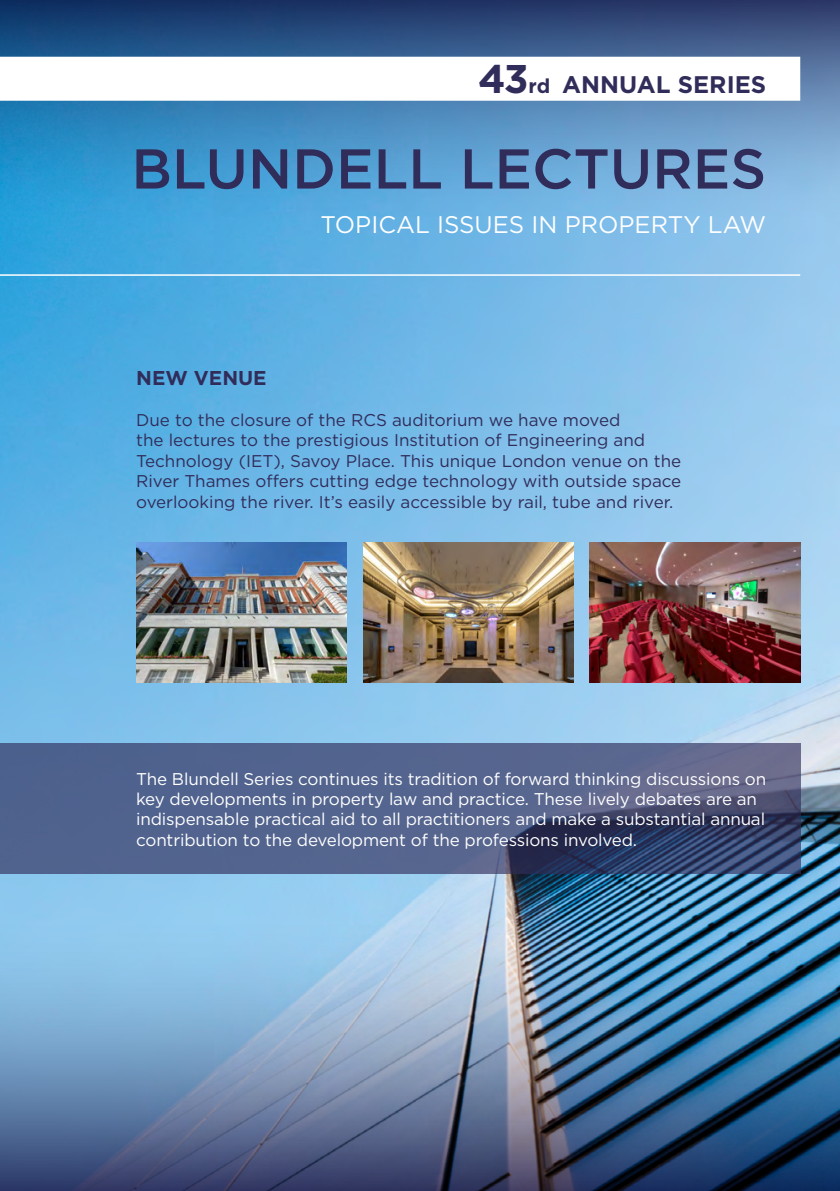
<style>
.page{position:relative;width:840px;height:1191px;background:#fff}
.page>*{position:absolute;margin:0;border:0;box-sizing:border-box;transform-origin:0 0}
.t1{font:500 56px "Gotham";color:#312d5a}
.t2{font:24px "Gotham";color:#fff}
.t3{font:700 24px "Gotham";color:#312d5a}
.t4{font:700 20px "Gotham";color:#312d5a}
.t5{font:17px/20.4px "Gotham";color:#312d5a}
.t6{font:17px/20.4px "Gotham";letter-spacing:-.01em;color:#fff}
.s1{font-size:40px}
.s2{font-size:20px}
</style>
<div class="page">
<img style="left:0;top:221px;width:839px;height:697px">
<img style="left:0;top:918px;width:839px;height:273px">
<svg style="left:0;top:0;width:839px;height:221px;background:#4984b6"></svg>
<hr style="left:0;top:274px;width:799px;height:2px;background:#fff">
<svg style="left:0;top:743px;width:799px;height:130px;background:#4e5d85"></svg>
<div style="left:0;top:57px;width:799px;height:44px;background:#fff"></div>
<img style="left:136px;top:542px;width:210px;height:141px">
<img style="left:363px;top:542px;width:210px;height:141px">
<img style="left:589px;top:542px;width:210px;height:141px">
<h2 class="t3" style="left:478px;top:71px;width:289px"><span class="s1">43</span><span class="s2">rd</span> ANNUAL SERIES</h2>
<h1 class="t1" style="left:131px;top:137px;width:636px">BLUNDELL LECTURES</h1>
<h2 class="t2" style="left:320px;top:211px;width:447px">TOPICAL ISSUES IN PROPERTY LAW</h2>
<p class="t4" style="left:136px;top:366px;width:132px">NEW VENUE</p>
<p class="t5" style="left:136px;top:409px;width:546px">Due to the closure of the RCS auditorium we have moved<br>the lectures to the prestigious Institution of Engineering and Technology (IET), Savoy Place. This unique London venue on the River Thames offers cutting edge technology with outside space overlooking the river. It’s easily accessible by rail, tube and river.</p>
<p class="t6" style="left:136px;top:768px;width:631px">The Blundell Series continues its tradition of forward thinking discussions on key developments in property law and practice. These lively debates are an indispensable practical aid to all practitioners and make a substantial annual contribution to the development of the professions involved.</p>
</div>
